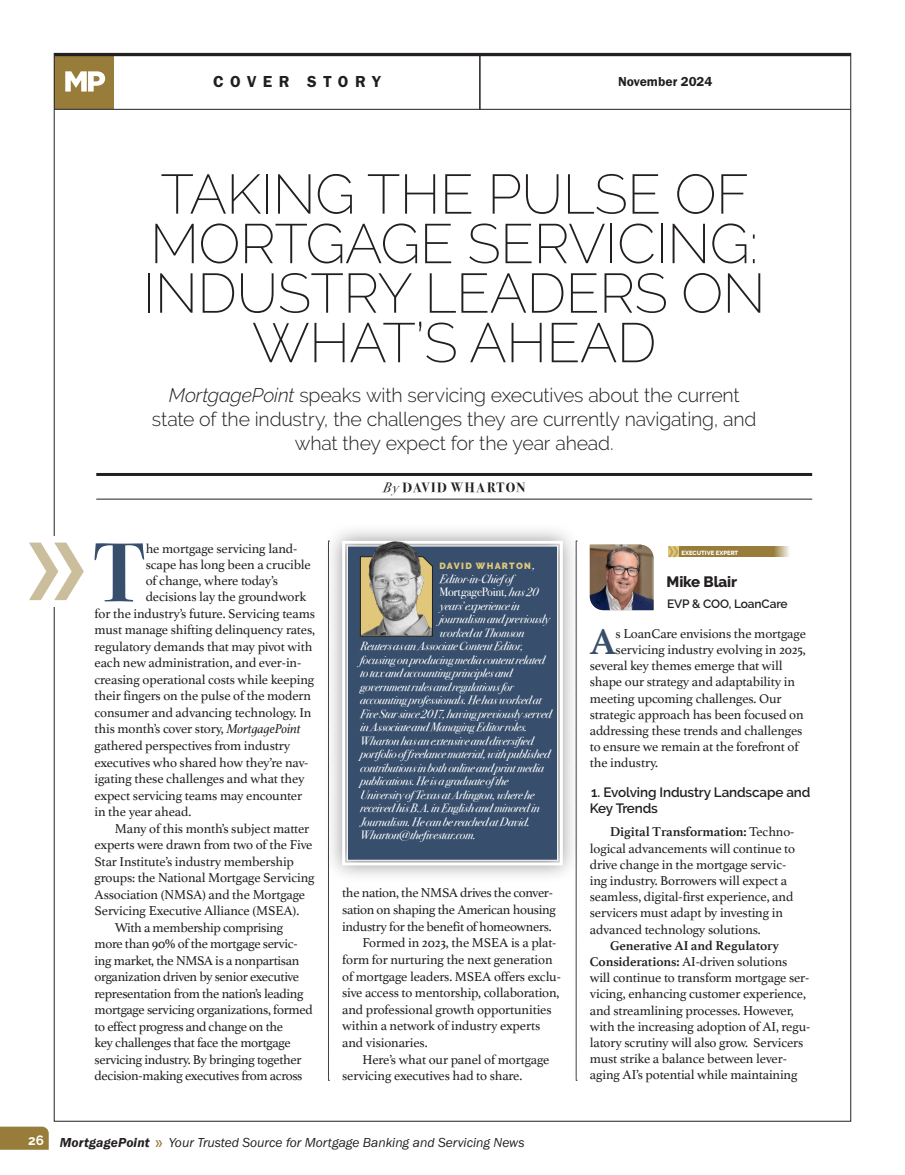
<style>
.page{position:relative;width:905px;height:1175px;background:#fff}
.page>*{position:absolute;margin:0;border:0;box-sizing:border-box;transform-origin:0 0}
.t1{font:700 83.7px "Bodoni Svty Two ITCTT";color:#374e6c}
.t2{font:200 55.5px/49.5px "Raleway";letter-spacing:-.01em;color:#231f20;text-align:center}
.t3{font:700 38.25px "Athelas";color:#374e6c}
.Deck{font:300 19.5px/24px "Raleway";letter-spacing:-.01em;color:#231f20;text-align:center}
.t4{font:16.5px "Franklin Gothic URW Dem";letter-spacing:.4em;color:#231f20}
.t5{font:800 15px "Raleway";letter-spacing:-.01em;color:#231f20}
.t6{font:13.5px/16.5px "Athelas";letter-spacing:-.01em;color:#231f20}
.t7{font:13.5px "Franklin Gothic URW Boo Ita";color:#231f20}
.t8{font:600 13.5px/16.2px "Raleway";letter-spacing:-.01em;color:#231f20}
.t9{font:700 13.5px "Bodoni Svty Two ITCTT";letter-spacing:.1em;color:#231f20}
.t10{font:13.5px "Franklin Gothic URW Dem";color:#231f20}
.BodyCopy{font:italic 12px "Bodoni Svty Two ITCTT";letter-spacing:-.02em;color:#fff}
.BodyCopy-2{font:12px "Bodoni Svty Two ITCTT";letter-spacing:-.02em;color:#fff}
.t11{font:600 12px "Raleway";letter-spacing:-.01em;color:#231f20}
.BodyCopy-3{font:900 9px "Raleway";letter-spacing:.135em;color:#e0c77a}
.t12{font:800 6px "Raleway";color:#fff}
.s1{font-style:italic}
.s2{font-weight:400;font-style:italic}
.s3{font-family:"Bodoni Svty Two ITCTT";font-weight:400;font-style:italic;font-size:12px;color:#fff}
.s4{font-family:"Raleway";font-weight:700;color:#fff}
.s5{font-family:"Franklin Gothic URW Dem Ita"}
.s6{font-family:"Rockwell";color:#977d39}
.s7{font-weight:700}
</style>
<div class="page">
<div style="left:54px;top:54px;width:59px;height:55px;background:#977d39"></div>
<svg style="left:65px;top:71px;width:40px;height:21px"></svg>
<hr style="left:479px;top:54px;width:1px;height:55px;background:#231f20">
<svg style="left:0;top:1126px;width:49px;height:23px"></svg>
<hr style="left:54px;top:109px;width:796px;height:1px;background:#231f20">
<hr style="left:54px;top:53px;width:796px;height:3px;background:#231f20">
<div style="left:324px;top:523px;width:257px;height:360px;background:#231f20;opacity:.55"></div>
<svg style="left:341px;top:539px;width:223px;height:327px"></svg>
<div style="left:346px;top:545px;width:212px;height:316px;background:#374e6c"></div>
<hr style="left:96px;top:473px;width:716px;height:3px;background:#231f20">
<hr style="left:96px;top:499px;width:716px;height:1px;background:#231f20">
<img style="left:590px;top:544px;width:63px;height:66px">
<svg style="left:360px;top:556px;width:73px;height:80px"></svg>
<img style="left:359px;top:537px;width:73px;height:98px">
<svg style="left:576px;top:541px;width:1px;height:540px"></svg>
<svg style="left:328px;top:541px;width:1px;height:540px"></svg>
<svg style="left:29px;top:542px;width:55px;height:58px"></svg>
<div style="left:668px;top:546px;width:122px;height:11px;background:#977d39"></div>
<svg style="left:668px;top:546px;width:10px;height:11px"></svg>
<p class="t4" style="left:213px;top:71px;width:169px">COVER STORY</p>
<p class="t10" style="left:618px;top:73px;width:96px">November 2024</p>
<p class="t2" style="left:143px;top:169px;width:624px">TAKING THE PULSE OF<br>MORTGAGE SERVICING:<br>INDUSTRY LEADERS ON<br>WHAT’S AHEAD</p>
<p class="Deck" style="left:152px;top:383px;width:606px"><span class="s1">MortgagePoint</span> speaks with servicing executives about the current state of the industry, the challenges they are currently navigating, and what they expect for the year ahead.</p>
<p class="t9" style="left:383px;top:476px;width:144px"><span class="s2">By</span> DAVID WHARTON</p>
<p class="t1" style="left:94px;top:504px;width:51px">T</p>
<p class="t6" style="left:146px;top:539px;width:153px">he mortgage servicing land-</p>
<p class="t6" style="left:146px;top:556px;width:167px">scape has long been a crucible</p>
<p class="t6" style="left:146px;top:572px;width:134px">of change, where today’s</p>
<p class="t6" style="left:146px;top:588px;width:162px">decisions lay the groundwork</p>
<p class="t6" style="left:94px;top:605px;width:222px">for the industry’s future. Servicing teams</p>
<p class="t6" style="left:94px;top:621px;width:222px">must manage shifting delinquency rates,</p>
<p class="t6" style="left:94px;top:638px;width:219px">regulatory demands that may pivot with</p>
<p class="t6" style="left:94px;top:654px;width:208px">each new administration, and ever-in-</p>
<p class="t6" style="left:94px;top:671px;width:221px">creasing operational costs while keeping</p>
<p class="t6" style="left:94px;top:687px;width:218px">their fingers on the pulse of the modern</p>
<p class="t6" style="left:94px;top:704px;width:218px">consumer and advancing technology. In</p>
<p class="t6" style="left:94px;top:720px;width:208px">this month’s cover story, <span class="s1">MortgagePoint</span></p>
<p class="t6" style="left:94px;top:737px;width:197px">gathered perspectives from industry</p>
<p class="t6" style="left:94px;top:753px;width:215px">executives who shared how they’re nav-</p>
<p class="t6" style="left:94px;top:770px;width:211px">igating these challenges and what they</p>
<p class="t6" style="left:94px;top:786px;width:209px">expect servicing teams may encounter</p>
<p class="t6" style="left:94px;top:803px;width:98px">in the year ahead.</p>
<p class="t6" style="left:94px;top:819px;width:222px;text-indent:20px">Many of this month’s subject matter experts were drawn from two of the Five Star Institute’s industry membership groups: the National Mortgage Servicing Association (NMSA) and the Mortgage Servicing Executive Alliance (MSEA).</p>
<p class="t6" style="left:94px;top:918px;width:220px;text-indent:20px">With a membership comprising more than 90% of the mortgage servic&shy;ing market, the NMSA is a nonpartisan organization driven by senior executive representation from the nation’s leading mortgage servicing organizations, formed to effect progress and change on the<br>key challenges that face the mortgage servicing industry. By bringing together decision-making executives from across</p>
<p class="BodyCopy-3" style="left:439px;top:561px;width:97px">DAVID WHARTON<span class="s3">,</span></p>
<p class="BodyCopy" style="left:439px;top:568px;width:75px">Editor-in-Chief of</p>
<p class="BodyCopy-2" style="left:439px;top:582px;width:100px">MortgagePoint<span class="s1">, has 20</span></p>
<p class="BodyCopy" style="left:439px;top:595px;width:82px">years’ experience in</p>
<p class="BodyCopy" style="left:439px;top:609px;width:112px">journalism and previously</p>
<p class="BodyCopy" style="left:439px;top:622px;width:86px">worked at Thomson</p>
<p class="BodyCopy" style="left:360px;top:636px;width:164px">Reuters as an Associate Content Editor,</p>
<p class="BodyCopy" style="left:360px;top:649px;width:186px">focusing on producing media content related</p>
<p class="BodyCopy" style="left:360px;top:663px;width:154px">to tax and accounting principles and</p>
<p class="BodyCopy" style="left:360px;top:676px;width:155px">government rules and regulations for</p>
<p class="BodyCopy" style="left:360px;top:690px;width:183px">accounting professionals. He has worked at</p>
<p class="BodyCopy" style="left:360px;top:703px;width:193px">Five Star since 2017, having previously served</p>
<p class="BodyCopy" style="left:360px;top:717px;width:169px">in Associate and Managing Editor roles.</p>
<p class="BodyCopy" style="left:360px;top:730px;width:175px">Wharton has an extensive and diversified</p>
<p class="BodyCopy" style="left:360px;top:744px;width:191px">portfolio of freelance material, with published</p>
<p class="BodyCopy" style="left:360px;top:757px;width:185px">contributions in both online and print media</p>
<p class="BodyCopy" style="left:360px;top:771px;width:150px">publications. He is a graduate of the</p>
<p class="BodyCopy" style="left:360px;top:784px;width:176px">University of Texas at Arlington, where he</p>
<p class="BodyCopy" style="left:360px;top:798px;width:181px">received his B.A. in English and minored in</p>
<p class="BodyCopy" style="left:360px;top:811px;width:171px">Journalism. He can be reached at David.</p>
<p class="BodyCopy" style="left:360px;top:825px;width:117px">Wharton@thefivestar.com.</p>
<p class="t6" style="left:342px;top:884px;width:215px">the nation, the NMSA drives the conver&shy;sation on shaping the American housing industry for the benefit of homeowners.</p>
<p class="t6" style="left:342px;top:934px;width:220px;text-indent:20px">Formed in 2023, the MSEA is a plat&shy;form for nurturing the next generation of mortgage leaders. MSEA offers exclu&shy;sive access to mentorship, collaboration, and professional growth opportunities within a network of industry experts and visionaries.</p>
<p class="t6" style="left:342px;top:1050px;width:209px;text-indent:20px">Here’s what our panel of mortgage servicing executives had to share.</p>
<p class="t7" style="left:28px;top:1133px;width:498px"><span class="s4">26</span> <span class="s5">MortgagePoint</span> <span class="s6">»</span> Your Trusted Source for Mortgage Banking and Servicing News</p>
<p class="t12" style="left:681px;top:549px;width:58px">EXECUTIVE EXPERT</p>
<p class="t5" style="left:666px;top:573px;width:72px">Mike Blair</p>
<p class="t11" style="left:667px;top:597px;width:122px">EVP &amp; COO, LoanCare</p>
<p class="t3" style="left:589px;top:610px;width:28px">A</p>
<p class="t6" style="left:615px;top:624px;width:192px">s LoanCare envisions the mortgage</p>
<p class="t6" style="left:615px;top:641px;width:192px">servicing industry evolving in 2025,</p>
<p class="t6" style="left:589px;top:657px;width:194px">several key themes emerge that will</p>
<p class="t6" style="left:589px;top:673px;width:207px">shape our strategy and adaptability in</p>
<p class="t6" style="left:589px;top:689px;width:193px">meeting upcoming challenges. Our</p>
<p class="t6" style="left:589px;top:705px;width:215px">strategic approach has been focused on</p>
<p class="t6" style="left:589px;top:722px;width:214px">addressing these trends and challenges</p>
<p class="t6" style="left:589px;top:738px;width:210px">to ensure we remain at the forefront of</p>
<p class="t6" style="left:589px;top:754px;width:70px">the industry.</p>
<p class="t8" style="left:590px;top:784px;width:222px">1. Evolving Industry Landscape and<br>Key Trends</p>
<p class="t6" style="left:590px;top:823px;width:207px;text-indent:20px"><span class="s7">Digital Transformation:</span> Techno&shy;logical advancements will continue to drive change in the mortgage servic&shy;ing industry. Borrowers will expect a seamless, digital-first experience, and servicers must adapt by investing in advanced technology solutions.</p>
<p class="t6" style="left:590px;top:936px;width:222px;text-indent:20px"><span class="s7">Generative AI and Regulatory Considerations:</span> AI-driven solutions will continue to transform mortgage ser&shy;vicing, enhancing customer experience, and streamlining processes. However, with the increasing adoption of AI, regu&shy;latory scrutiny will also grow. Servicers must strike a balance between lever&shy;aging AI’s potential while maintaining</p>
</div>
